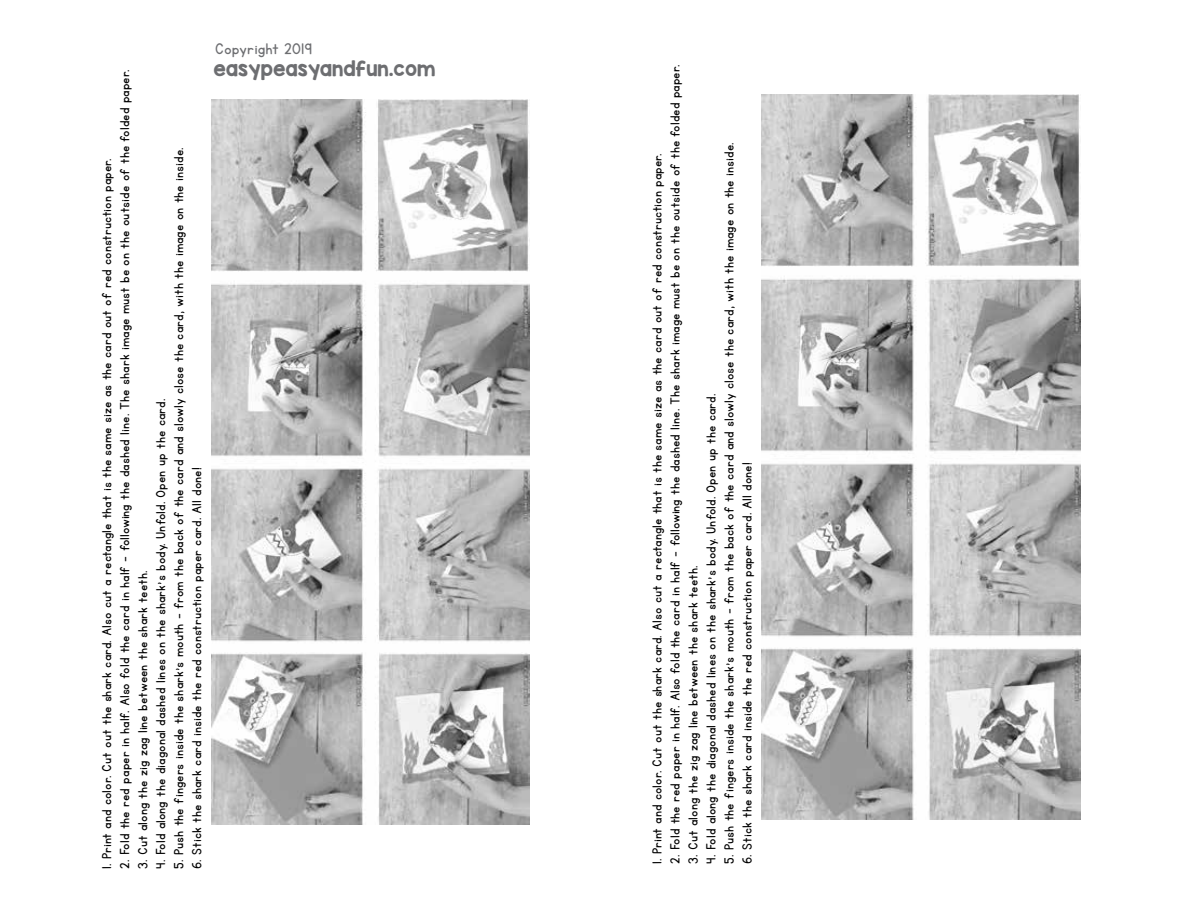
<style>
.page{position:relative;width:1188px;height:918px;background:#fff}
.page>*{position:absolute;margin:0;border:0;box-sizing:border-box;transform-origin:0 0}
.t1{font:18px "KG Red Hands";color:#6d6e71}
.t2{font:18px "KG Primary Penmanship 2";color:#6d6e71}
.t3{font:15px "KG Primary Penmanship Alt";color:#010101}
</style>
<div class="page">
<img style="left:211px;top:99px;width:319px;height:725px">
<img style="left:762px;top:94px;width:318px;height:725px">
<p class="t3" style="left:118px;top:869px;width:800px;rotate:-90deg">2. Fold the red paper in half. Also fold the card in half - following the dashed line. The shark image must be on the outside of the folded paper.</p>
<p class="t3" style="left:172px;top:869px;width:723px;rotate:-90deg">5. Push the fingers inside the shark’s mouth - from the back of the card and slowly close the card, with the image on the inside.</p>
<p class="t3" style="left:100px;top:869px;width:712px;rotate:-90deg">1. Print and color. Cut out the shark card. Also cut a rectangle that is the same size as the card out of red construction paper.</p>
<p class="t3" style="left:154px;top:869px;width:471px;rotate:-90deg">4. Fold along the diagonal dashed lines on the shark’s body. Unfold. Open up the card.</p>
<p class="t3" style="left:190px;top:869px;width:403px;rotate:-90deg">6. Stick the shark card inside the red construction paper card. All done!</p>
<p class="t3" style="left:136px;top:869px;width:299px;rotate:-90deg">3. Cut along the zig zag line between the shark teeth.</p>
<p class="t2" style="left:215px;top:40px;width:99px">Copyright 2019</p>
<p class="t1" style="left:213px;top:56px;width:224px">easypeasyandfun.com</p>
<p class="t3" style="left:668px;top:864px;width:800px;rotate:-90deg">2. Fold the red paper in half. Also fold the card in half - following the dashed line. The shark image must be on the outside of the folded paper.</p>
<p class="t3" style="left:722px;top:864px;width:723px;rotate:-90deg">5. Push the fingers inside the shark’s mouth - from the back of the card and slowly close the card, with the image on the inside.</p>
<p class="t3" style="left:650px;top:864px;width:712px;rotate:-90deg">1. Print and color. Cut out the shark card. Also cut a rectangle that is the same size as the card out of red construction paper.</p>
<p class="t3" style="left:704px;top:864px;width:471px;rotate:-90deg">4. Fold along the diagonal dashed lines on the shark’s body. Unfold. Open up the card.</p>
<p class="t3" style="left:740px;top:864px;width:403px;rotate:-90deg">6. Stick the shark card inside the red construction paper card. All done!</p>
<p class="t3" style="left:686px;top:864px;width:299px;rotate:-90deg">3. Cut along the zig zag line between the shark teeth.</p>
</div>
